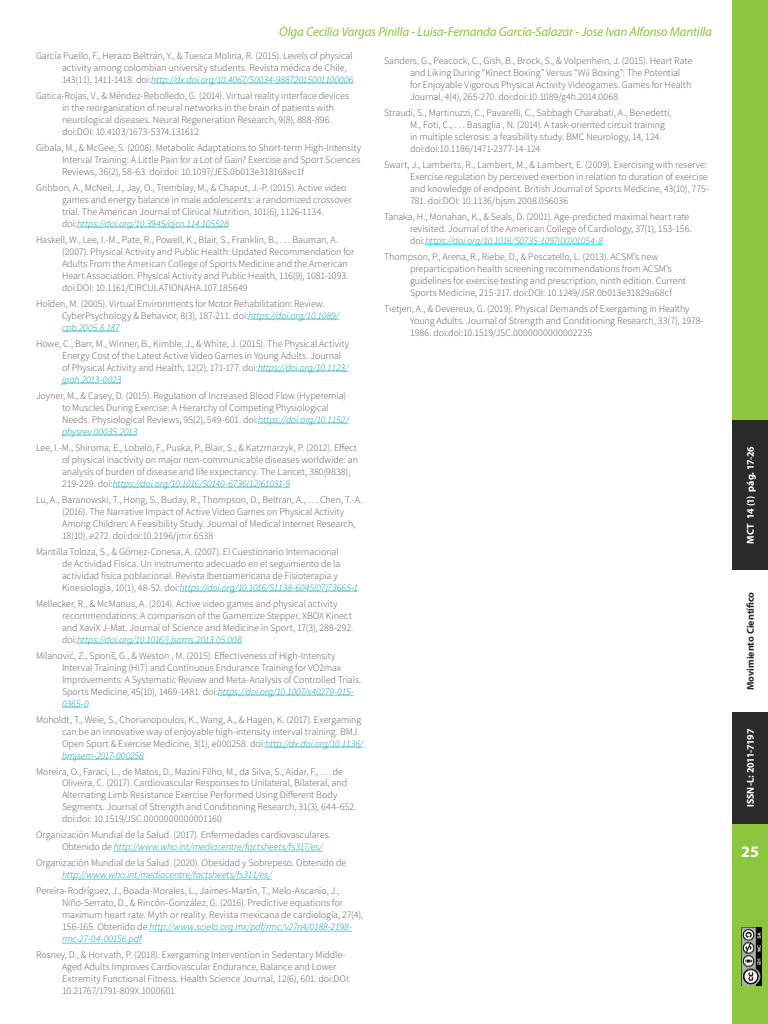
<style>
.page{position:relative;width:768px;height:1024px;background:#fff}
.page>*{position:absolute;margin:0;border:0;box-sizing:border-box;transform-origin:0 0}
.t1{font:700 16px "Myriad Pro";color:#fff}
.t2{font:italic 13px "Myriad Pro";letter-spacing:-.015em;color:#8cc63f}
.t3{font:10px/12px "Source Sans Variable";color:#5a5a5a}
.t4{font:italic 10px "Source Sans Variable";color:#09909f}
.t5{font:700 10px "Myriad Pro";letter-spacing:-.01em;color:#fff}
.t6{font:700 10px "Myriad Pro";color:#2a2a2a}
.s1{font-style:italic;color:#09909f}
</style>
<div class="page">
<div style="left:732px;top:712px;width:36px;height:312px;background:#8cc63f"></div>
<div style="left:732px;top:0;width:36px;height:570px;background:#8cc63f"></div>
<div style="left:732px;top:420px;width:36px;height:150px;background:#2a2a2a"></div>
<div style="left:732px;top:712px;width:36px;height:112px;background:#2a2a2a"></div>
<img style="left:741px;top:928px;width:20px;height:58px">
<hr style="left:151px;top:83px;width:202px;height:1px;background:#0ff">
<hr style="left:77px;top:227px;width:152px;height:1px;background:#0ff">
<hr style="left:248px;top:319px;width:91px;height:1px;background:#0ff">
<hr style="left:62px;top:331px;width:58px;height:1px;background:#0ff">
<hr style="left:258px;top:371px;width:90px;height:1px;background:#0ff">
<hr style="left:62px;top:383px;width:59px;height:1px;background:#0ff">
<hr style="left:258px;top:423px;width:91px;height:1px;background:#0ff">
<hr style="left:62px;top:435px;width:75px;height:1px;background:#0ff">
<hr style="left:113px;top:487px;width:177px;height:1px;background:#0ff">
<hr style="left:180px;top:591px;width:178px;height:1px;background:#0ff">
<hr style="left:77px;top:643px;width:165px;height:1px;background:#0ff">
<hr style="left:218px;top:695px;width:136px;height:1px;background:#0ff">
<svg style="left:62px;top:707px;width:27px;height:1px"></svg>
<hr style="left:265px;top:747px;width:98px;height:1px;background:#0ff">
<hr style="left:62px;top:759px;width:82px;height:1px;background:#0ff">
<hr style="left:114px;top:851px;width:209px;height:1px;background:#0ff">
<hr style="left:62px;top:879px;width:210px;height:1px;background:#0ff">
<hr style="left:149px;top:931px;width:203px;height:1px;background:#0ff">
<hr style="left:62px;top:943px;width:80px;height:1px;background:#0ff">
<hr style="left:425px;top:244px;width:178px;height:1px;background:#0ff">
<h2 class="t2" style="left:279px;top:23px;width:434px">Olga Cecilia Vargas Pinilla - Luisa-Fernanda García-Salazar - Jose Ivan Alfonso Mantilla</h2>
<p class="t3" style="left:62px;top:49px;width:293px;text-indent:-26px">García Puello, F., Herazo Beltrán, Y., &amp; Tuesca Molina, R. (2015). Levels of physical activity among colombian university students. Revista médica de Chile,<br>143(11), 1411-1418. doi:<span class="s1">http://dx.doi.org/10.4067/S0034-98872015001100006</span></p>
<p class="t3" style="left:62px;top:89px;width:289px;text-indent:-26px">Gatica-Rojas, V., &amp; Méndez-Rebolledo, G. (2014). Virtual reality interface devices in the reorganization of neural networks in the brain of patients with neurological diseases. Neural Regeneration Research, 9(8), 888-896. doi:DOI: 10.4103/1673-5374.131612</p>
<p class="t3" style="left:62px;top:141px;width:301px;text-align:justify;text-indent:-26px">Gibala, M., &amp; McGee, S. (2008). Metabolic Adaptations to Short-term High-Intensity Interval Training: A Little Pain for a Lot of Gain? Exercise and Sport Sciences Reviews, 36(2), 58-63. doi:doi: 10.1097/JES.0b013e318168ec1f</p>
<p class="t3" style="left:62px;top:181px;width:291px;text-indent:-26px">Gribbon, A., McNeil, J., Jay, O., Tremblay, M., &amp; Chaput, J.-P. (2015). Active video games and energy balance in male adolescents: a randomized crossover trial. The American Journal of Clinical Nutrition, 101(6), 1126-1134. doi:<span class="s1">https://doi.org/10.3945/ajcn.114.105528</span></p>
<p class="t3" style="left:62px;top:233px;width:294px;text-indent:-26px">Haskell, W., Lee, I.-M., Pate, R., Powell, K., Blair, S., Franklin, B., . . . Bauman, A. (2007). Physical Activity and Public Health: Updated Recommendation for Adults From the American College of Sports Medicine and the American Heart Association. Physical Activity and Public Health, 116(9), 1081-1093. doi:DOI: 10.1161/CIRCULATIONAHA.107.185649</p>
<p class="t3" style="left:62px;top:297px;width:279px;text-indent:-26px">Holden, M. (2005). Virtual Environments for Motor Rehabilitation: Review.<br>CyberPsychology &amp; Behavior, 8(3), 187-211. doi:<span class="s1">https://doi.org/10.1089/ cpb.2005.8.187</span></p>
<p class="t3" style="left:62px;top:337px;width:289px;text-indent:-26px">Howe, C., Barr, M., Winner, B., Kimble, J., &amp; White, J. (2015). The Physical Activity Energy Cost of the Latest Active Video Games in Young Adults. Journal of Physical Activity and Health, 12(2), 171-177. doi:<span class="s1">https://doi.org/10.1123/ jpah.2013-0023</span></p>
<p class="t3" style="left:62px;top:389px;width:288px;text-indent:-26px">Joyner, M., &amp; Casey, D. (2015). Regulation of Increased Blood Flow (Hyperemia) to Muscles During Exercise: A Hierarchy of Competing Physiological Needs. Physiological Reviews, 95(2), 549-601. doi:<span class="s1">https://doi.org/10.1152/ physrev.00035.2013</span></p>
<p class="t3" style="left:62px;top:441px;width:297px;text-indent:-26px">Lee, I.-M., Shiroma, E., Lobelo, F., Puska, P., Blair, S., &amp; Katzmarzyk, P. (2012). Effect of physical inactivity on major non-communicable diseases worldwide: an analysis of burden of disease and life expectancy. The Lancet, 380(9838), 219-229. doi:<span class="s1">https://doi.org/10.1016/S0140-6736(12)61031-9</span></p>
<p class="t3" style="left:62px;top:493px;width:302px;text-indent:-26px">Lu, A., Baranowski, T., Hong, S., Buday, R., Thompson, D., Beltran, A., . . . Chen, T.-A. (2016). The Narrative Impact of Active Video Games on Physical Activity Among Children: A Feasibility Study. Journal of Medical Internet Research, 18(10), e272. doi:doi:10.2196/jmir.6538</p>
<p class="t3" style="left:62px;top:545px;width:298px;text-indent:-26px">Mantilla Toloza, S., &amp; Gómez-Conesa, A. (2007). El Cuestionario Internacional<br>de Actividad Física. Un instrumento adecuado en el seguimiento de la actividad física poblacional. Revista Iberoamericana de Fisioterapia y Kinesiología, 10(1), 48-52. doi:<span class="s1">https://doi.org/10.1016/S1138-6045(07)73665-1</span></p>
<p class="t3" style="left:62px;top:597px;width:293px;text-indent:-26px">Mellecker, R., &amp; McManus, A. (2014). Active video games and physical activity recommendations: A comparison of the Gamercize Stepper, XBOX Kinect and XaviX J-Mat. Journal of Science and Medicine in Sport, 17(3), 288-292. doi:<span class="s1">https://doi.org/10.1016/j.jsams.2013.05.008</span></p>
<p class="t3" style="left:62px;top:649px;width:301px;text-indent:-26px">Milanović, Z., Sporiš, G., &amp; Weston , M. (2015). Effectiveness of High-Intensity Interval Training (HIT) and Continuous Endurance Training for VO2max Improvements: A Systematic Review and Meta-Analysis of Controlled Trials.<br>Sports Medicine, 45(10), 1469-1481. doi:<span class="s1">https://doi.org/10.1007/s40279-015- 0365-0</span></p>
<p class="t3" style="left:62px;top:713px;width:303px;text-indent:-26px">Moholdt, T., Weie, S., Chorianopoulos, K., Wang, A., &amp; Hagen, K. (2017). Exergaming can be an innovative way of enjoyable high-intensity interval training. BMJ Open Sport &amp; Exercise Medicine, 3(1), e000258. doi:<span class="s1">http://dx.doi.org/10.1136/ bmjsem-2017-000258</span></p>
<p class="t3" style="left:62px;top:765px;width:296px;text-indent:-26px">Moreira, O., Faraci, L., de Matos, D., Mazini Filho, M., da Silva, S., Aidar, F., . . . de Oliveira, C. (2017). Cardiovascular Responses to Unilateral, Bilateral, and Alternating Limb Resistance Exercise Performed Using Different Body Segments. Journal of Strength and Conditioning Research, 31(3), 644-652. doi:doi: 10.1519/JSC.0000000000001160</p>
<p class="t3" style="left:62px;top:829px;width:270px;text-indent:-26px">Organización Mundial de la Salud. (2017). Enfermedades cardiovasculares.<br>Obtenido de <span class="s1">http://www.who.int/mediacentre/factsheets/fs317/es/</span></p>
<p class="t3" style="left:36px;top:857px;width:312px">Organización Mundial de la Salud. (2020). Obesidad y Sobrepeso. Obtenido de</p>
<p class="t4" style="left:62px;top:869px;width:211px">http://www.who.int/mediacentre/factsheets/fs311/es/</p>
<p class="t3" style="left:62px;top:885px;width:302px;text-indent:-26px">Pereira-Rodríguez, J., Boada-Morales, L., Jaimes-Martin, T., Melo-Ascanio, J., Niño-Serrato, D., &amp; Rincón-González, G. (2016). Predictive equations for maximum heart rate. Myth or reality. Revista mexicana de cardiología, 27(4), 156-165. Obtenido de <span class="s1">http://www.scielo.org.mx/pdf/rmc/v27n4/0188-2198- rmc-27-04-00156.pdf</span></p>
<p class="t3" style="left:62px;top:949px;width:290px;text-indent:-26px">Rosney, D., &amp; Horvath, P. (2018). Exergaming Intervention in Sedentary Middle-Aged Adults Improves Cardiovascular Endurance, Balance and Lower Extremity Functional Fitness. Health Science Journal, 12(6), 601. doi:DOI:<br>10.21767/1791-809X.1000601</p>
<p class="t3" style="left:410px;top:54px;width:284px;text-indent:-26px">Sanders, G., Peacock, C., Gish, B., Brock, S., &amp; Volpenhein, J. (2015). Heart Rate and Liking During “Kinect Boxing” Versus “Wii Boxing”: The Potential for Enjoyable Vigorous Physical Activity Videogames. Games for Health Journal, 4(4), 265-270. doi:doi:10.1089/g4h.2014.0068</p>
<p class="t3" style="left:410px;top:106px;width:263px;text-indent:-26px">Straudi, S., Martinuzzi, C., Pavarelli, C., Sabbagh Charabati, A., Benedetti, M., Foti, C., . . . Basaglia , N. (2014). A task-oriented circuit training in multiple sclerosis: a feasibility study. BMC Neurology, 14, 124. doi:doi:10.1186/1471-2377-14-124</p>
<p class="t3" style="left:410px;top:158px;width:301px;text-indent:-26px">Swart, J., Lamberts, R., Lambert, M., &amp; Lambert, E. (2009). Exercising with reserve:<br>Exercise regulation by perceived exertion in relation to duration of exercise and knowledge of endpoint. British Journal of Sports Medicine, 43(10), 775- 781. doi:DOI: 10.1136/bjsm.2008.056036</p>
<p class="t3" style="left:410px;top:210px;width:283px;text-indent:-26px">Tanaka, H., Monahan, K., &amp; Seals, D. (2001). Age-predicted maximal heart rate revisited. Journal of the American College of Cardiology, 37(1), 153-156. doi:<span class="s1">https://doi.org/10.1016/S0735-1097(00)01054-8</span></p>
<p class="t3" style="left:410px;top:250px;width:278px;text-indent:-26px">Thompson, P., Arena, R., Riebe, D., &amp; Pescatello, L. (2013). ACSM’s new preparticipation health screening recommendations from ACSM’s guidelines for exercise testing and prescription, ninth edition. Current Sports Medicine, 215-217. doi:DOI: 10.1249/JSR.0b013e31829a68cf</p>
<p class="t3" style="left:410px;top:302px;width:295px;text-indent:-26px">Tietjen, A., &amp; Devereux, G. (2019). Physical Demands of Exergaming in Healthy<br>Young Adults. Journal of Strength and Conditioning Research, 33(7), 1978-<br>1986. doi:doi:10.1519/JSC.0000000000002235</p>
<p class="t5" style="left:744px;top:544px;width:99px;rotate:-90deg">MCT 14 (1) pág. 17-26</p>
<p class="t6" style="left:744px;top:690px;width:100px;rotate:-90deg">Movimiento Científico</p>
<p class="t5" style="left:744px;top:807px;width:80px;rotate:-90deg">ISSN-L: 2011-7197</p>
<h1 class="t1" style="left:741px;top:841px;width:19px">25</h1>
</div>
